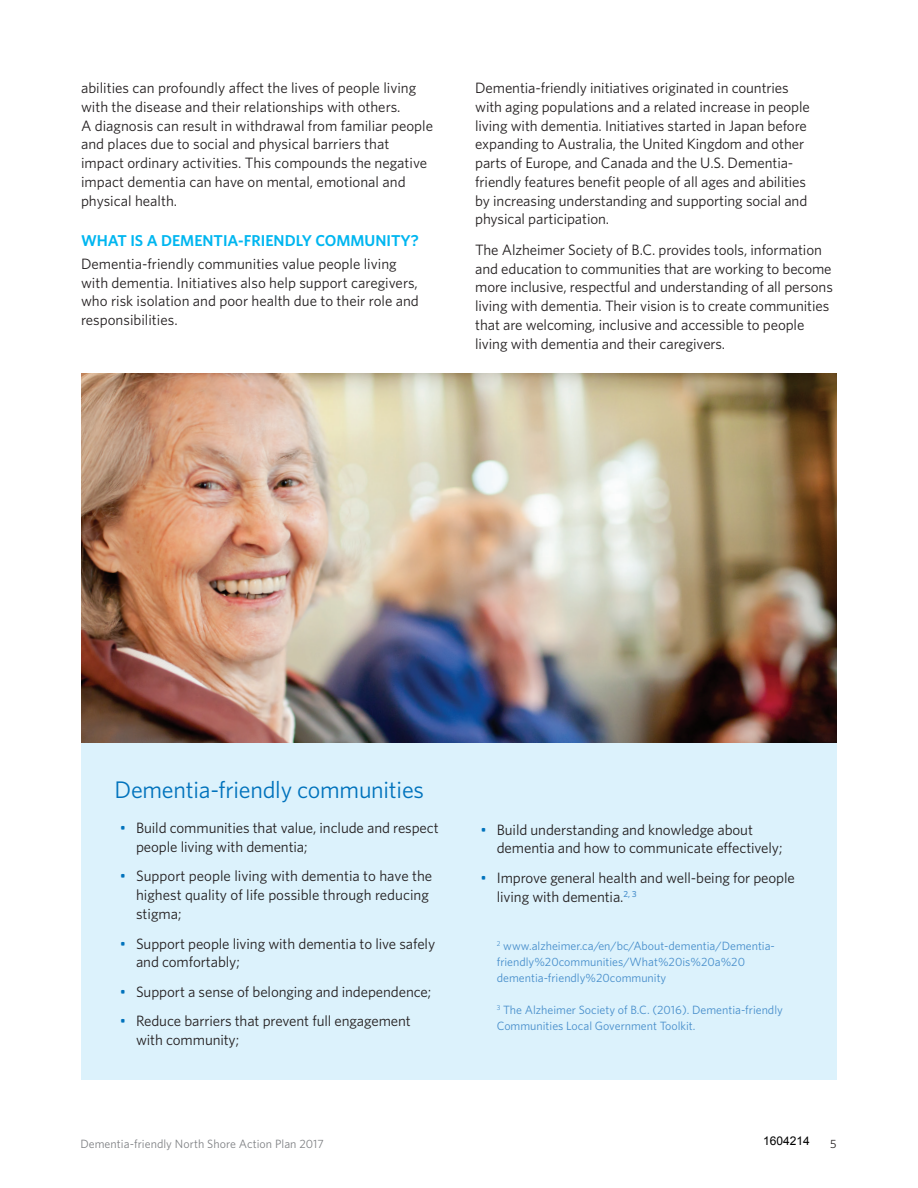
<style>
.page{position:relative;width:918px;height:1188px;background:#fff}
.page>*{position:absolute;margin:0;border:0;box-sizing:border-box;transform-origin:0 0}
.t1{font:24px "Whitney";letter-spacing:-.01em;color:#0072bc}
.t2{font:600 15.75px "Whitney";color:#00b6f0}
.t3{font:15px/18.8px "Whitney";letter-spacing:-.005em;color:#231f20}
.t4{font:12px/15.8px "Whitney";color:#478ecb}
.t5{font:12px "Whitney";letter-spacing:.005em;color:#808285}
.t6{font:12px "Arial";color:#000}
.t7{font:12px "Whitney";color:#231f20}
.s1{color:#0072bc}
</style>
<div class="page">
<div style="left:82px;top:723px;width:755px;height:357px;background:#dcf2fc"></div>
<img style="left:81px;top:373px;width:755px;height:369px">
<p class="t3" style="left:81px;top:78px;width:354px">abilities can profoundly affect the lives of people living with the disease and their relationships with others.<br>A diagnosis can result in withdrawal from familiar people and places due to social and physical barriers that impact ordinary activities. This compounds the negative impact dementia can have on mental, emotional and physical health.</p>
<p class="t2" style="left:81px;top:231px;width:339px">WHAT IS A DEMENTIA-FRIENDLY COMMUNITY?</p>
<p class="t3" style="left:81px;top:254px;width:339px">Dementia-friendly communities value people living with dementia. Initiatives also help support caregivers, who risk isolation and poor health due to their role and responsibilities.</p>
<p class="t3" style="left:475px;top:78px;width:336px">Dementia-friendly initiatives originated in countries with aging populations and a related increase in people living with dementia. Initiatives started in Japan before expanding to Australia, the United Kingdom and other parts of Europe, and Canada and the U.S. Dementia&shy;friendly features benefit people of all ages and abilities by increasing understanding and supporting social and physical participation.</p>
<p class="t3" style="left:475px;top:240px;width:359px">The Alzheimer Society of B.C. provides tools, information and education to communities that are working to become more inclusive, respectful and understanding of all persons living with dementia. Their vision is to create communities that are welcoming, inclusive and accessible to people living with dementia and their caregivers.</p>
<h1 class="t1" style="left:114px;top:776px;width:311px">Dementia-friendly communities</h1>
<p class="t3" style="left:136px;top:818px;width:304px;text-indent:-16px"><span class="s1">•</span> Build communities that value, include and respect people living with dementia;</p>
<p class="t3" style="left:136px;top:867px;width:298px;text-indent:-16px"><span class="s1">•</span> Support people living with dementia to have the highest quality of life possible through reducing stigma;</p>
<p class="t3" style="left:136px;top:934px;width:301px;text-indent:-16px"><span class="s1">•</span> Support people living with dementia to live safely and comfortably;</p>
<p class="t3" style="left:120px;top:982px;width:313px"><span class="s1">•</span> Support a sense of belonging and independence;</p>
<p class="t3" style="left:136px;top:1011px;width:276px;text-indent:-16px"><span class="s1">•</span> Reduce barriers that prevent full engagement with community;</p>
<p class="t3" style="left:497px;top:820px;width:287px;text-indent:-16px"><span class="s1">•</span> Build understanding and knowledge about dementia and how to communicate effectively;</p>
<p class="t3" style="left:497px;top:868px;width:300px;text-indent:-16px"><span class="s1">•</span> Improve general health and well-being for people living with dementia.<sup>2,</sup> <sup>3</sup></p>
<p class="t4" style="left:497px;top:938px;width:280px"><sup>2</sup> www.alzheimer.ca/en/bc/About-dementia/Dementia&shy;friendly%20communities/What%20is%20a%20 dementia-friendly%20community</p>
<p class="t4" style="left:497px;top:1002px;width:288px"><sup>3</sup> The Alzheimer Society of B.C. (2016). Dementia-friendly<br>Communities Local Government Toolkit.</p>
<p class="t6" style="left:763px;top:1133px;width:48px">1604214</p>
<p class="t5" style="left:80px;top:1137px;width:245px">Dementia-friendly North Shore Action Plan 2017</p>
<p class="t7" style="left:830px;top:1137px;width:8px">5</p>
</div>
